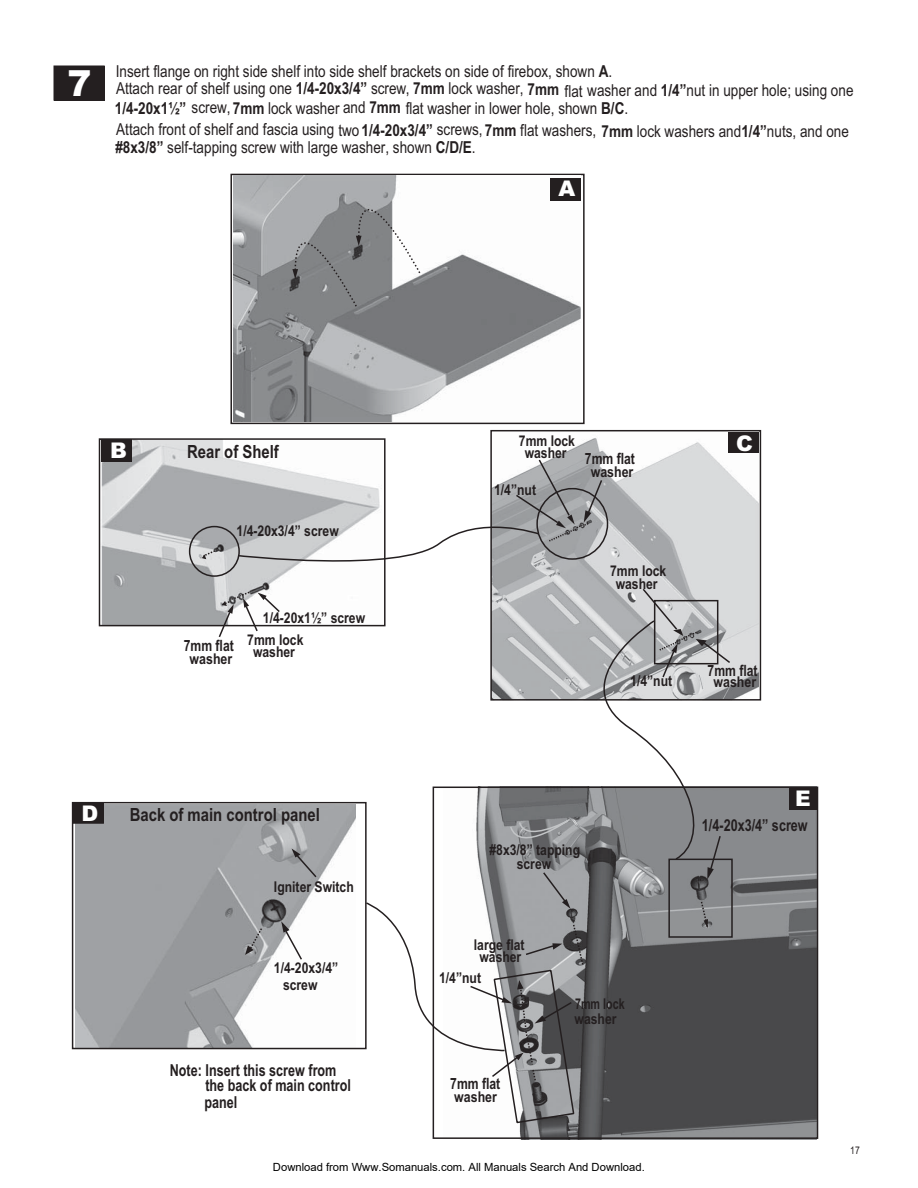
<style>
.page{position:relative;width:918px;height:1188px;background:#fff}
.page>*{position:absolute;margin:0;border:0;box-sizing:border-box;transform-origin:0 0}
.t1{font:900 36px "Arial";color:#fff}
.t2{font:900 21.6px "Arial";color:#fff}
.t3{font:700 18.15px "Arial Narrow";color:#241f20}
.t4{font:16.5px/20.2px "Arial Narrow";color:#241f20}
.t5{font:700 16.5px/15.5px "Arial Narrow";color:#241f20;scale:.93 1}
.t6{font:700 15.6px "Arial Narrow";color:#241f20;scale:.95 1}
.t7{font:700 14.85px/12.3px "Arial Narrow";color:#241f20;text-align:center}
.t8{font:700 14.85px/15.1px "Arial Narrow";color:#241f20;scale:.88 1}
.t9{font:11.25px "Arial";color:#000}
.t10{font:10.5px "Arial Narrow";color:#241f20}
.s1{font-weight:700}
</style>
<div class="page">
<img style="left:519px;top:790px;width:296px;height:346px">
<div style="left:54px;top:66px;width:50px;height:34px;background:#241f20"></div>
<img style="left:102px;top:441px;width:123px;height:182px">
<div style="left:99px;top:438px;width:287px;height:188px;border:2px solid #241f20"></div>
<img style="left:553px;top:438px;width:205px;height:260px">
<div style="left:490px;top:430px;width:271px;height:271px;border:2px solid #241f20"></div>
<svg style="left:188px;top:487px;width:14px;height:140px;background:#a6a8aa"></svg>
<div style="left:668px;top:859px;width:65px;height:79px;border:2px solid #241f20"></div>
<svg style="left:709px;top:834px;width:13px;height:46px"></svg>
<svg style="left:71px;top:801px;width:294px;height:249px"></svg>
<div style="left:789px;top:787px;width:28px;height:23px;background:#241f20"></div>
<svg style="left:245px;top:927px;width:18px;height:28px"></svg>
<div style="left:102px;top:439px;width:30px;height:23px;background:#241f20"></div>
<div style="left:433px;top:787px;width:385px;height:352px;border:2px solid #241f20"></div>
<svg style="left:202px;top:458px;width:530px;height:221px"></svg>
<div style="left:728px;top:433px;width:30px;height:20px;background:#241f20"></div>
<svg style="left:365px;top:620px;width:344px;height:433px"></svg>
<div style="left:230px;top:174px;width:355px;height:250px;border:2px solid #241f20"></div>
<img style="left:234px;top:176px;width:347px;height:246px">
<div style="left:550px;top:178px;width:30px;height:22px;background:#241f20"></div>
<svg style="left:292px;top:173px;width:129px;height:135px"></svg>
<svg style="left:469px;top:923px;width:116px;height:201px"></svg>
<svg style="left:509px;top:818px;width:62px;height:37px;background:#8a8b8e"></svg>
<h1 class="t1" style="left:67px;top:63px;width:26px">7</h1>
<p class="t4" style="left:116px;top:63px;width:498px">Insert flange on right side shelf into side shelf brackets on side of firebox, shown <span class="s1">A</span>.</p>
<p class="t4" style="left:115px;top:80px;width:740px">Attach rear of shelf using one <span class="s1">1/4-20x3/4”</span> screw, <span class="s1">7mm</span> lock washer, <span class="s1">7mm</span> flat washer and <span class="s1">1/4”</span>nut in upper hole; using one<br><span class="s1">1/4-20x1½”</span> screw, <span class="s1">7mm</span> lock washer and <span class="s1">7mm</span> flat washer in lower hole, shown <span class="s1">B/C</span>.<br>Attach front of shelf and fascia using two <span class="s1">1/4-20x3/4”</span> screws, <span class="s1">7mm</span> flat washers,</p>
<p class="t4" style="left:115px;top:138px;width:362px"><span class="s1">#8x3/8”</span> self-tapping screw with large washer, shown <span class="s1">C/D/E</span>.</p>
<p class="t4" style="left:601px;top:123px;width:249px"><span class="s1">7mm</span> lock washers and<span class="s1">1/4”</span>nuts, and one</p>
<h2 class="t2" style="left:559px;top:176px;width:18px">A</h2>
<h2 class="t2" style="left:110px;top:438px;width:18px">B</h2>
<p class="t3" style="left:187px;top:441px;width:93px">Rear of Shelf</p>
<p class="t7" style="left:237px;top:524px;width:104px">1/4-20x3/4” screw</p>
<p class="t6" style="left:184px;top:637px;width:54px">7mm flat</p>
<p class="t7" style="left:190px;top:652px;width:44px">washer</p>
<p class="t7" style="left:263px;top:612px;width:104px">1/4-20x1½” screw</p>
<p class="t7" style="left:247px;top:633px;width:58px">7mm lock washer</p>
<p class="t7" style="left:519px;top:435px;width:58px">7mm lock</p>
<p class="t7" style="left:494px;top:483px;width:43px">1/4”nut</p>
<p class="t7" style="left:525px;top:447px;width:43px">washer</p>
<p class="t6" style="left:585px;top:450px;width:54px">7mm flat</p>
<p class="t7" style="left:591px;top:465px;width:44px">washer</p>
<p class="t7" style="left:610px;top:565px;width:58px">7mm lock washer</p>
<p class="t7" style="left:630px;top:675px;width:43px">1/4”nut</p>
<h2 class="t2" style="left:736px;top:431px;width:18px">C</h2>
<p class="t6" style="left:708px;top:661px;width:54px">7mm flat</p>
<p class="t7" style="left:714px;top:676px;width:44px">washer</p>
<h2 class="t2" style="left:82px;top:801px;width:18px">D</h2>
<p class="t3" style="left:130px;top:804px;width:192px">Back of main control panel</p>
<p class="t7" style="left:274px;top:881px;width:81px">Igniter Switch</p>
<p class="t7" style="left:274px;top:961px;width:66px">1/4-20x3/4”</p>
<p class="t7" style="left:283px;top:979px;width:36px">screw</p>
<p class="t5" style="left:205px;top:1062px;width:158px;text-indent:-36px">Note: Insert this screw from the back of main control</p>
<p class="t5" style="left:204px;top:1094px;width:37px">panel</p>
<p class="t7" style="left:490px;top:843px;width:92px;line-height:14.1px">#8x3/8” tapping screw</p>
<p class="t7" style="left:474px;top:939px;width:52px">large flat washer</p>
<p class="t7" style="left:439px;top:972px;width:43px">1/4”nut</p>
<p class="t6" style="left:450px;top:1074px;width:54px">7mm flat</p>
<p class="t7" style="left:454px;top:1090px;width:44px">washer</p>
<p class="t8" style="left:575px;top:996px;width:58px">7mm lock washer</p>
<p class="t9" style="left:273px;top:1160px;width:373px">Download from Www.Somanuals.com. All Manuals Search And Download.</p>
<h2 class="t2" style="left:795px;top:786px;width:17px">E</h2>
<p class="t5" style="left:702px;top:818px;width:115px">1/4-20x3/4” screw</p>
<p class="t10" style="left:850px;top:1147px;width:11px">17</p>
</div>
